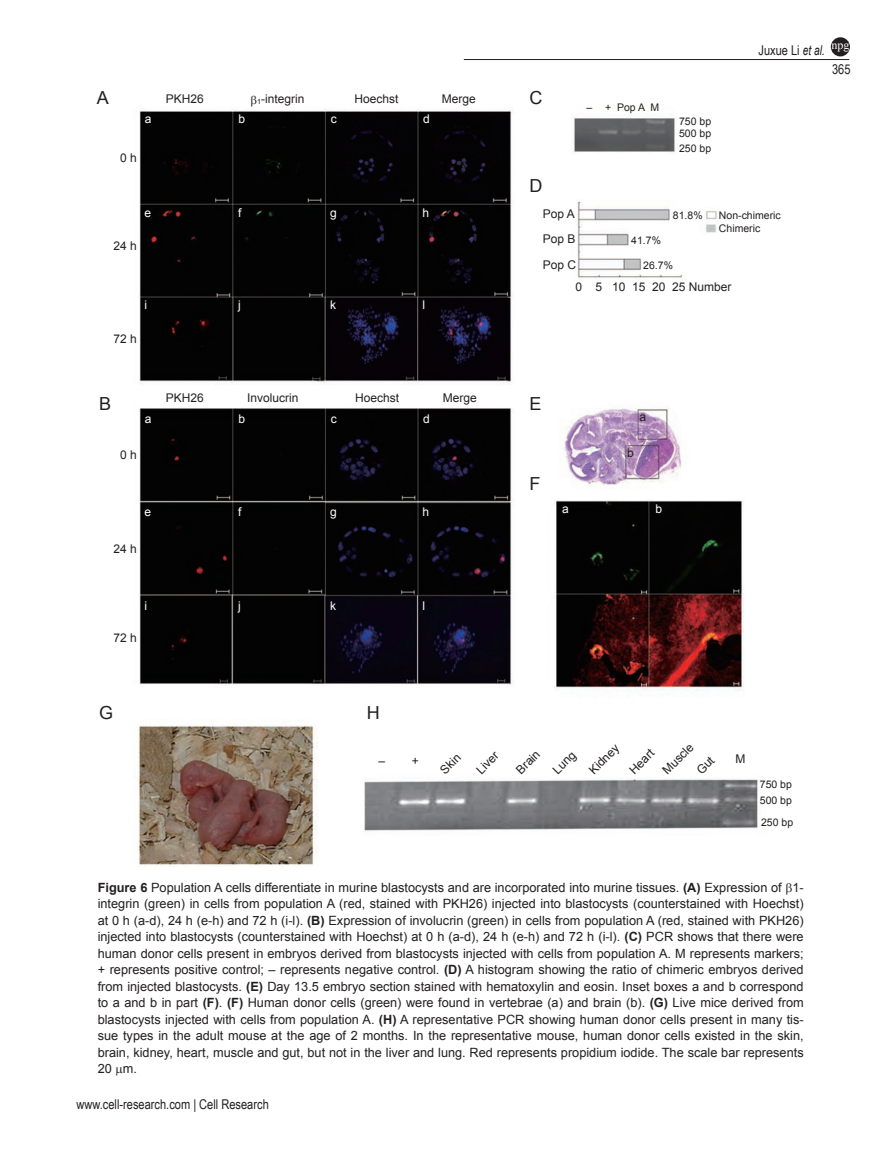
<style>
.page{position:relative;width:893px;height:1170px;background:#fff}
.page>*{position:absolute;margin:0;border:0;box-sizing:border-box;transform-origin:0 0}
.t1{font:18px "Arial";color:#231f20}
.t2{font:13.5px "Arial Narrow";color:#231f20}
.t3{font:12.75px/16.5px "Arial";color:#231f20;text-align:justify}
.t4{font:12px/24.6px "Arial";color:#231f20}
.t5{font:12px "Arial";color:#fff}
.t6{font:12px "Times New Roman PSMT2";color:#fff}
.t7{font:10.5px/11.2px "Arial";color:#231f20}
.s1{font-family:"Arial";font-style:italic}
.s2{font-style:italic}
.s3{font-size:7.2px}
.s4{font-weight:700}
</style>
<div class="page">
<hr style="left:464px;top:59px;width:385px;height:1px;background:#231f20">
<div style="left:832px;top:38px;width:17px;height:18px;background:#231f20;border-radius:50%"></div>
<div style="left:831px;top:37px;width:19px;height:19px;border:2px solid #231f20;border-radius:50%"></div>
<img style="left:138px;top:108px;width:620px;height:758px">
<svg style="left:696px;top:755px;width:19px;height:19px"></svg>
<p class="t6" style="left:831px;top:37px;width:19px">npg</p>
<p class="t2" style="left:758px;top:41px;width:68px">Juxue Li <span class="s1">et al</span><span class="s2">.</span></p>
<h1 class="t1" style="left:97px;top:86px;width:14px">A</h1>
<h1 class="t1" style="left:529px;top:86px;width:14px">C</h1>
<p class="t4" style="left:166px;top:87px;width:40px">PKH26</p>
<p class="t4" style="left:257px;top:87px;width:49px"><span class="s3">1</span>-integrin</p>
<p class="t4" style="left:354px;top:87px;width:46px">Hoechst</p>
<p class="t4" style="left:442px;top:87px;width:36px">Merge</p>
<p class="t5" style="left:145px;top:111px;width:8px">a</p>
<p class="t5" style="left:238px;top:111px;width:8px">b</p>
<p class="t5" style="left:331px;top:111px;width:7px">c</p>
<p class="t5" style="left:423px;top:111px;width:8px">d</p>
<p class="t4" style="left:120px;top:146px;width:18px">0 h</p>
<h1 class="t1" style="left:529px;top:174px;width:14px">D</h1>
<p class="t7" style="left:586px;top:102px;width:74px">– + Pop A M</p>
<p class="t7" style="left:679px;top:116px;width:34px">750 bp<br>500 bp</p>
<p class="t7" style="left:679px;top:143px;width:34px">250 bp</p>
<p class="t4" style="left:114px;top:233px;width:25px">24 h</p>
<p class="t5" style="left:145px;top:204px;width:8px">e</p>
<p class="t5" style="left:238px;top:204px;width:5px">f</p>
<p class="t5" style="left:330px;top:204px;width:8px">g</p>
<p class="t5" style="left:423px;top:204px;width:8px">h</p>
<p class="t4" style="left:114px;top:326px;width:25px">72 h</p>
<p class="t5" style="left:145px;top:297px;width:4px">i</p>
<p class="t5" style="left:238px;top:297px;width:4px">j</p>
<p class="t5" style="left:330px;top:297px;width:7px">k</p>
<p class="t5" style="left:423px;top:297px;width:4px">l</p>
<h1 class="t1" style="left:99px;top:391px;width:14px">B</h1>
<p class="t4" style="left:166px;top:385px;width:40px">PKH26</p>
<p class="t4" style="left:247px;top:385px;width:53px">Involucrin</p>
<p class="t4" style="left:355px;top:385px;width:46px">Hoechst</p>
<p class="t4" style="left:443px;top:385px;width:36px">Merge</p>
<p class="t5" style="left:145px;top:411px;width:8px">a</p>
<p class="t5" style="left:238px;top:411px;width:8px">b</p>
<p class="t5" style="left:331px;top:411px;width:7px">c</p>
<p class="t5" style="left:423px;top:411px;width:8px">d</p>
<p class="t4" style="left:120px;top:442px;width:18px">0 h</p>
<p class="t5" style="left:145px;top:504px;width:8px">e</p>
<p class="t5" style="left:238px;top:504px;width:5px">f</p>
<p class="t5" style="left:330px;top:504px;width:8px">g</p>
<p class="t5" style="left:423px;top:504px;width:8px">h</p>
<p class="t4" style="left:114px;top:536px;width:25px">24 h</p>
<p class="t4" style="left:114px;top:626px;width:25px">72 h</p>
<p class="t5" style="left:145px;top:598px;width:4px">i</p>
<p class="t5" style="left:238px;top:598px;width:4px">j</p>
<p class="t5" style="left:330px;top:598px;width:7px">k</p>
<p class="t5" style="left:423px;top:598px;width:4px">l</p>
<h1 class="t1" style="left:99px;top:701px;width:16px">G</h1>
<h1 class="t1" style="left:367px;top:701px;width:14px">H</h1>
<p class="t4" style="left:543px;top:202px;width:34px">Pop A<br>Pop B</p>
<p class="t4" style="left:543px;top:253px;width:35px">Pop C</p>
<p class="t7" style="left:719px;top:208px;width:63px;line-height:13.5px">Non-chimeric<br>Chimeric</p>
<p class="t7" style="left:673px;top:210px;width:31px">81.8%</p>
<p class="t7" style="left:631px;top:235px;width:31px">41.7%</p>
<p class="t7" style="left:643px;top:259px;width:31px">26.7%</p>
<p class="t4" style="left:575px;top:275px;width:158px">0 5 10 15 20 25 Number</p>
<h1 class="t1" style="left:529px;top:391px;width:14px">E</h1>
<h1 class="t1" style="left:529px;top:471px;width:12px">F</h1>
<p class="t4" style="left:639px;top:404px;width:8px">a</p>
<p class="t4" style="left:627px;top:441px;width:8px">b</p>
<p class="t5" style="left:562px;top:500px;width:8px">a</p>
<p class="t5" style="left:656px;top:500px;width:8px">b</p>
<p class="t4" style="left:378px;top:748px;width:42px">– +</p>
<p class="t4" style="left:434px;top:763px;width:25px;rotate:-45deg">Skin</p>
<p class="t4" style="left:470px;top:763px;width:28px;rotate:-45deg">Liver</p>
<p class="t4" style="left:510px;top:763px;width:30px;rotate:-45deg">Brain</p>
<p class="t4" style="left:546px;top:763px;width:28px;rotate:-45deg">Lung</p>
<p class="t4" style="left:582px;top:763px;width:38px;rotate:-45deg">Kidney</p>
<p class="t4" style="left:623px;top:763px;width:31px;rotate:-45deg">Heart</p>
<p class="t4" style="left:656px;top:763px;width:40px;rotate:-45deg">Muscle</p>
<p class="t4" style="left:736px;top:747px;width:11px">M</p>
<p class="t7" style="left:760px;top:776px;width:34px;line-height:15.5px">750 bp<br>500 bp</p>
<p class="t7" style="left:761px;top:816px;width:34px">250 bp</p>
<p class="t3" style="left:98px;top:879px;width:707px"><span class="s4">Figure 6</span> Population A cells differentiate in murine blastocysts and are incorporated into murine tissues. <span class="s4">(A)</span> Expression of 1- integrin (green) in cells from population A (red, stained with PKH26) injected into blastocysts (counterstained with Hoechst) at 0 h (a-d), 24 h (e-h) and 72 h (i-l). <span class="s4">(B)</span> Expression of involucrin (green) in cells from population A (red, stained with PKH26) injected into blastocysts (counterstained with Hoechst) at 0 h (a-d), 24 h (e-h) and 72 h (i-l). <span class="s4">(C)</span> PCR shows that there were human donor cells present in embryos derived from blastocysts injected with cells from population A. M represents markers; + represents positive control; – represents negative control. <span class="s4">(D)</span> A histogram showing the ratio of chimeric embryos derived from injected blastocysts. <span class="s4">(E)</span> Day 13.5 embryo section stained with hematoxylin and eosin. Inset boxes a and b correspond to a and b in part <span class="s4">(F)</span>. <span class="s4">(F)</span> Human donor cells (green) were found in vertebrae (a) and brain (b). <span class="s4">(G)</span> Live mice derived from blastocysts injected with cells from population A. <span class="s4">(H)</span> A representative PCR showing human donor cells present in many tis&shy;sue types in the adult mouse at the age of 2 months. In the representative mouse, human donor cells existed in the skin, brain, kidney, heart, muscle and gut, but not in the liver and lung. Red represents propidium iodide. The scale bar represents 20 m.</p>
<p class="t2" style="left:76px;top:1094px;width:194px">www.cell-research.com | Cell Research</p>
<p class="t2" style="left:832px;top:59px;width:20px">365</p>
</div>
